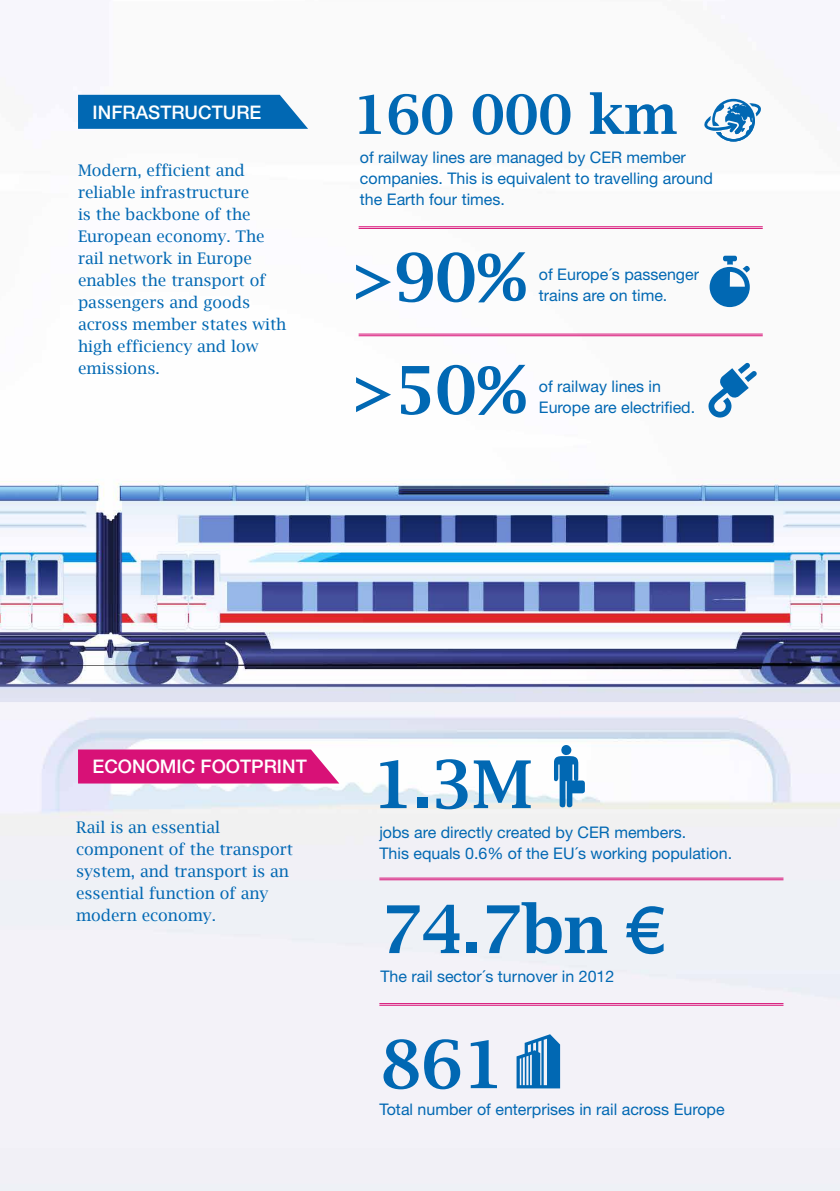
<style>
.page{position:relative;width:840px;height:1191px;background:#fff}
.page>*{position:absolute;margin:0;border:0;box-sizing:border-box;transform-origin:0 0}
.t1{font:600 66px "Lucida Bright";color:#0168b3}
.t2{font:600 54px "Lucida Bright";color:#0168b3}
.t3{font:500 18.8px "Helvetica Neue LT Std";color:#fff}
.t4{font:16px/21px "Helvetica Neue LT Std";color:#0168b3}
.t5{font:16px/22px "Lucida Bright";color:#0168b3}
</style>
<div class="page">
<img style="left:0;top:94px;width:839px;height:1097px">
<svg style="left:78px;top:749px;width:261px;height:34px;background:#da2180"></svg>
<svg style="left:78px;top:95px;width:230px;height:34px;background:#1171b7"></svg>
<hr style="left:379px;top:877px;width:404px;height:1px;background:#d81177">
<hr style="left:379px;top:879px;width:404px;height:1px;background:#d81177">
<hr style="left:358px;top:226px;width:404px;height:1px;background:#d81177">
<hr style="left:358px;top:228px;width:404px;height:1px;background:#d81177">
<hr style="left:358px;top:334px;width:404px;height:1px;background:#d81177">
<hr style="left:358px;top:335px;width:404px;height:1px;background:#d81177">
<hr style="left:379px;top:1003px;width:404px;height:1px;background:#d81177">
<hr style="left:379px;top:1005px;width:404px;height:1px;background:#d81177">
<svg style="left:553px;top:744px;width:25px;height:64px"></svg>
<div style="left:567px;top:780px;width:17px;height:13px;background:#0168b3;border-radius:3px"></div>
<svg style="left:626px;top:906px;width:37px;height:48px;background:#83b3d7"></svg>
<svg style="left:516px;top:1034px;width:43px;height:54px"></svg>
<svg style="left:709px;top:256px;width:40px;height:51px"></svg>
<svg style="left:707px;top:362px;width:49px;height:56px"></svg>
<svg style="left:703px;top:99px;width:58px;height:43px"></svg>
<p class="t3" style="left:93px;top:101px;width:170px">INFRASTRUCTURE</p>
<p class="t5" style="left:78px;top:159px;width:210px">Modern, efficient and reliable infrastructure<br>is the backbone of the<br>European economy. The rail network in Europe enables the transport of passengers and goods across member states with high efficiency and low emissions.</p>
<p class="t2" style="left:353px;top:84px;width:325px">160 000 km</p>
<p class="t4" style="left:360px;top:147px;width:354px">of railway lines are managed by CER member companies. This is equivalent to travelling around the Earth four times.</p>
<p class="t1" style="left:353px;top:240px;width:175px">&gt;90%</p>
<p class="t4" style="left:538px;top:263px;width:162px">of Europe´s passenger trains are on time.</p>
<p class="t1" style="left:353px;top:352px;width:175px">&gt;50%</p>
<p class="t4" style="left:538px;top:375px;width:158px">of railway lines in<br>Europe are electrified.</p>
<p class="t3" style="left:92px;top:755px;width:215px">ECONOMIC FOOTPRINT</p>
<p class="t5" style="left:76px;top:816px;width:218px">Rail is an essential component of the transport system, and transport is an essential function of any modern economy.</p>
<p class="t1" style="left:372px;top:747px;width:161px">1.3M</p>
<p class="t4" style="left:379px;top:821px;width:354px">jobs are directly created by CER members.<br>This equals 0.6% of the EU´s working population.</p>
<p class="t1" style="left:380px;top:891px;width:228px">74.7bn</p>
<p class="t4" style="left:380px;top:965px;width:235px">The rail sector´s turnover in 2012</p>
<p class="t1" style="left:380px;top:1027px;width:125px">861</p>
<p class="t4" style="left:379px;top:1098px;width:346px">Total number of enterprises in rail across Europe</p>
</div>
